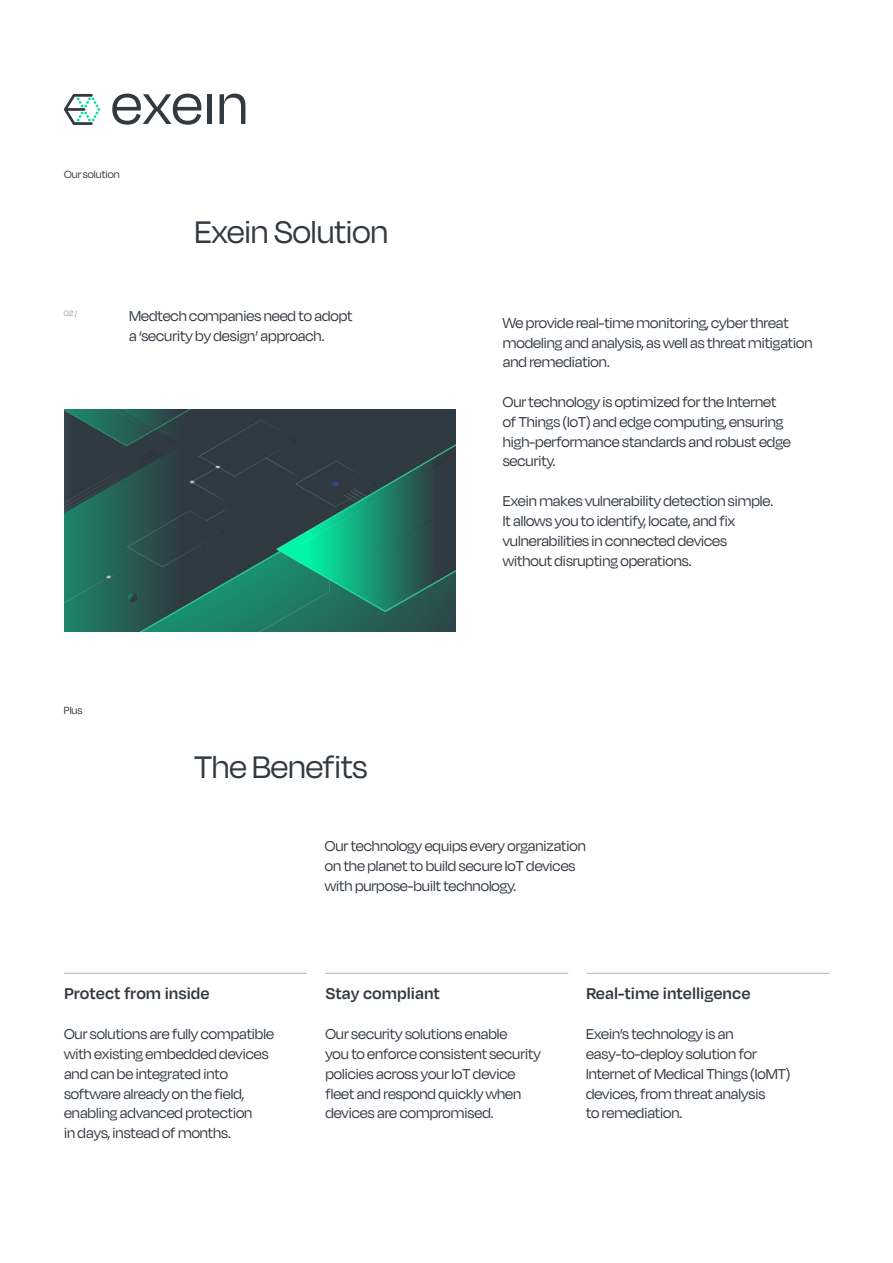
<style>
.page{position:relative;width:893px;height:1263px;background:#fff}
.page>*{position:absolute;margin:0;border:0;box-sizing:border-box;transform-origin:0 0}
.t1{font:36px "Degular Display";color:#323941}
.t2{font:600 18px "Degular";color:#323941}
.t3{font:16.5px/19.8px "Degular Display";color:#323941}
.t4{font:12px "Degular Display";color:#323941}
.t5{font:9px "Degular Display";color:#989ca0}
</style>
<div class="page">
<svg style="left:112px;top:94px;width:89px;height:31px"></svg>
<div style="left:207px;top:94px;width:5px;height:30px;background:#323941"></div>
<svg style="left:220px;top:94px;width:25px;height:30px"></svg>
<svg style="left:64px;top:94px;width:36px;height:31px"></svg>
<hr style="left:64px;top:973px;width:243px;height:1px;background:#b1b5c0">
<hr style="left:325px;top:973px;width:243px;height:1px;background:#b1b5c0">
<hr style="left:586px;top:973px;width:243px;height:1px;background:#b1b5c0">
<img style="left:64px;top:409px;width:391px;height:222px">
<p class="t4" style="left:64px;top:168px;width:57px">Our solution</p>
<p class="t1" style="left:194px;top:212px;width:195px">Exein Solution</p>
<p class="t5" style="left:64px;top:309px;width:15px">02 /</p>
<p class="t3" style="left:129px;top:306px;width:225px">Medtech companies need to adopt</p>
<p class="t3" style="left:129px;top:326px;width:197px">a ‘security by design’ approach.</p>
<p class="t3" style="left:503px;top:312px;width:311px">We provide real-time monitoring, cyber threat modeling and analysis, as well as threat mitigation and remediation.</p>
<p class="t3" style="left:503px;top:392px;width:275px">Our technology is optimized for the Internet</p>
<p class="t3" style="left:503px;top:411px;width:282px">of Things (IoT) and edge computing, ensuring</p>
<p class="t3" style="left:503px;top:431px;width:289px">high-performance standards and robust edge security.</p>
<p class="t3" style="left:503px;top:491px;width:272px">Exein makes vulnerability detection simple.</p>
<p class="t3" style="left:503px;top:510px;width:234px">It allows you to identify, locate, and fix</p>
<p class="t3" style="left:503px;top:530px;width:226px">vulnerabilities in connected devices</p>
<p class="t3" style="left:503px;top:550px;width:190px">without disrupting operations.</p>
<p class="t4" style="left:64px;top:703px;width:20px">Plus</p>
<p class="t1" style="left:194px;top:746px;width:175px">The Benefits</p>
<p class="t3" style="left:325px;top:835px;width:262px">Our technology equips every organization</p>
<p class="t3" style="left:325px;top:855px;width:252px">on the planet to build secure IoT devices</p>
<p class="t3" style="left:325px;top:875px;width:193px">with purpose-built technology.</p>
<p class="t2" style="left:64px;top:983px;width:147px">Protect from inside</p>
<p class="t3" style="left:64px;top:1024px;width:211px">Our solutions are fully compatible</p>
<p class="t3" style="left:64px;top:1043px;width:206px">with existing embedded devices</p>
<p class="t3" style="left:64px;top:1063px;width:165px">and can be integrated into</p>
<p class="t3" style="left:64px;top:1083px;width:182px">software already on the field,</p>
<p class="t3" style="left:64px;top:1103px;width:190px">enabling advanced protection</p>
<p class="t3" style="left:64px;top:1123px;width:168px">in days, instead of months.</p>
<p class="t2" style="left:325px;top:983px;width:116px">Stay compliant</p>
<p class="t3" style="left:325px;top:1024px;width:184px">Our security solutions enable</p>
<p class="t3" style="left:325px;top:1043px;width:217px">you to enforce consistent security</p>
<p class="t3" style="left:325px;top:1063px;width:191px">policies across your IoT device</p>
<p class="t3" style="left:325px;top:1083px;width:197px">fleet and respond quickly when</p>
<p class="t3" style="left:325px;top:1103px;width:170px">devices are compromised.</p>
<p class="t2" style="left:586px;top:983px;width:166px">Real-time intelligence</p>
<p class="t3" style="left:586px;top:1024px;width:149px">Exein’s technology is an</p>
<p class="t3" style="left:586px;top:1043px;width:172px">easy-to-deploy solution for</p>
<p class="t3" style="left:586px;top:1063px;width:206px">Internet of Medical Things (IoMT)</p>
<p class="t3" style="left:586px;top:1083px;width:181px">devices, from threat analysis</p>
<p class="t3" style="left:586px;top:1103px;width:98px">to remediation.</p>
</div>
